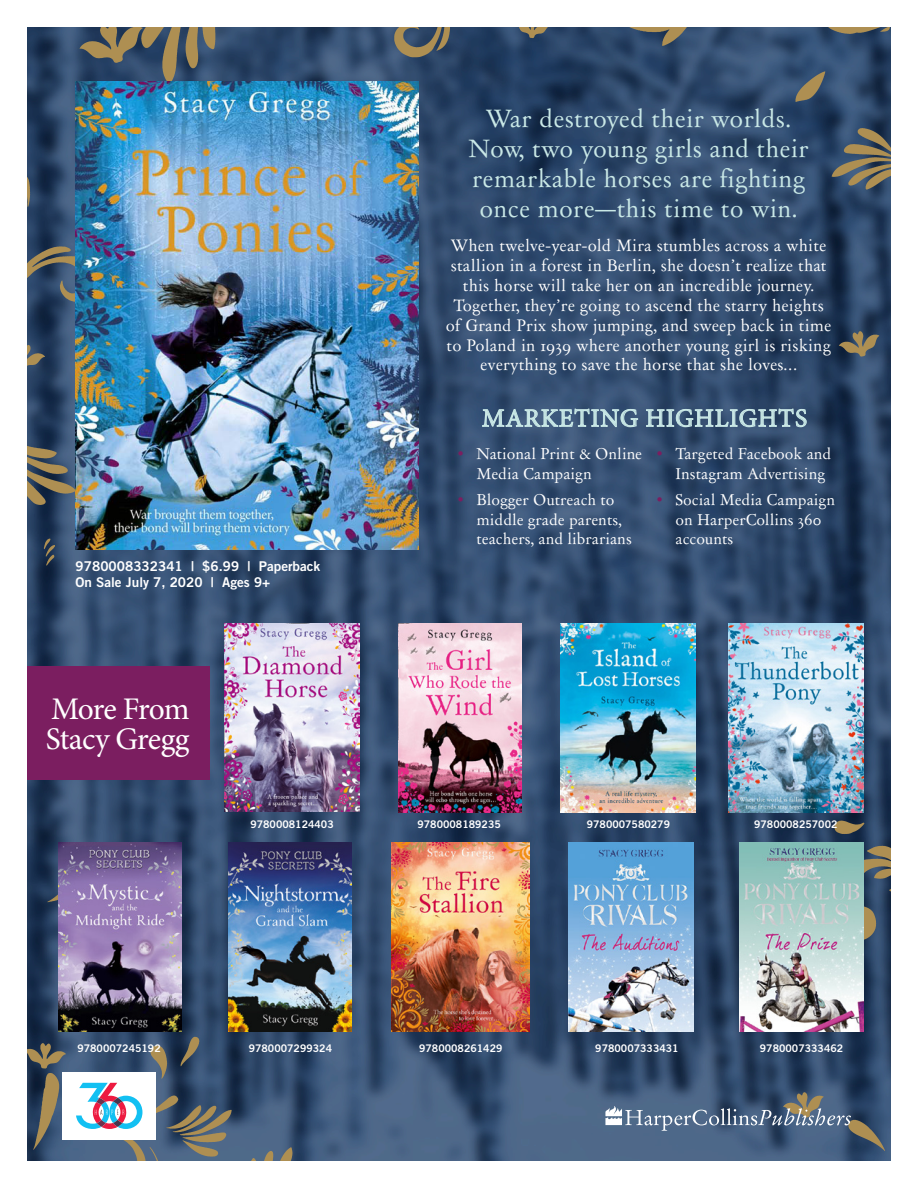
<style>
.page{position:relative;width:918px;height:1188px;background:#fff}
.page>*{position:absolute;margin:0;border:0;box-sizing:border-box;transform-origin:0 0}
.t1{font:31.5px/30px "Minion Pro";letter-spacing:-.03em;color:#fff}
.t2{font:25.5px "Minion Pro";letter-spacing:.035em;color:#c9e8e6}
.t3{font:24px/30px "Day Roman";letter-spacing:.01em;color:#c9e8e6;text-align:center}
.t4{font:15.9px/20px "Day Roman";letter-spacing:.01em;color:#fff;text-align:center}
.t5{font:15px/19.5px "Day Roman";color:#fff}
.t6{font:13.5px "Trade Gothic Bold Two";color:#fff}
.t7{font:10.5px "Trade Gothic Bold Two";color:#fff}
.s1{font-family:"Palatino";font-weight:700;color:#7b1e60}
</style>
<div class="page">
<img style="left:28px;top:28px;width:862px;height:1132px">
<svg style="left:605px;top:1106px;width:246px;height:25px;background:#697c94"></svg>
<div style="left:63px;top:1072px;width:93px;height:67px;background:#fff"></div>
<svg style="left:76px;top:1083px;width:66px;height:46px"></svg>
<img style="left:76px;top:81px;width:342px;height:468px">
<img style="left:398px;top:623px;width:124px;height:189px">
<img style="left:225px;top:623px;width:135px;height:189px">
<img style="left:58px;top:842px;width:124px;height:189px">
<img style="left:229px;top:842px;width:123px;height:189px">
<img style="left:392px;top:842px;width:138px;height:189px">
<img style="left:569px;top:842px;width:124px;height:189px">
<img style="left:740px;top:842px;width:124px;height:189px">
<img style="left:560px;top:623px;width:136px;height:189px">
<img style="left:728px;top:623px;width:136px;height:189px">
<svg style="left:482px;top:383px;width:156px;height:45px;background:#4b6685"></svg>
<svg style="left:646px;top:408px;width:161px;height:20px;background:#5a758d"></svg>
<div style="left:14px;top:666px;width:196px;height:114px;background:#7b1e60"></div>
<p class="t3" style="left:469px;top:104px;width:342px">War destroyed their worlds.<br>Now, two young girls and their remarkable horses are fighting once more—this time to win.</p>
<p class="t4" style="left:446px;top:235px;width:387px">When twelve-year-old Mira stumbles across a white stallion in a forest in Berlin, she doesn’t realize that this horse will take her on an incredible journey.<br>Together, they’re going to ascend the starry heights of Grand Prix show jumping, and sweep back in time to Poland in 1939 where another young girl is risking everything to save the horse that she loves…</p>
<p class="t6" style="left:76px;top:558px;width:246px">9780008332341 | $6.99 | Paperback</p>
<p class="t6" style="left:76px;top:574px;width:196px">On Sale July 7, 2020 | Ages 9+</p>
<p class="t1" style="left:46px;top:694px;width:145px">More From<br>Stacy Gregg</p>
<p class="t2" style="left:482px;top:401px;width:327px">MARKETING HIGHLIGHTS</p>
<p class="t5" style="left:476px;top:444px;width:167px;text-indent:-20px"><span class="s1">•</span> National Print &amp; Online<br>Media Campaign</p>
<p class="t5" style="left:476px;top:490px;width:157px;text-indent:-20px"><span class="s1">•</span> Blogger Outreach to middle grade parents, teachers, and librarians</p>
<p class="t5" style="left:675px;top:444px;width:157px;text-indent:-20px"><span class="s1">•</span> Targeted Facebook and<br>Instagram Advertising</p>
<p class="t5" style="left:675px;top:490px;width:161px;text-indent:-20px"><span class="s1">•</span> Social Media Campaign on HarperCollins 360 accounts</p>
<p class="t7" style="left:250px;top:818px;width:85px">9780008124403</p>
<p class="t7" style="left:417px;top:818px;width:85px">9780008189235</p>
<p class="t7" style="left:587px;top:818px;width:85px">9780007580279</p>
<p class="t7" style="left:754px;top:818px;width:85px">9780008257002</p>
<p class="t7" style="left:77px;top:1042px;width:85px">9780007245192</p>
<p class="t7" style="left:249px;top:1042px;width:85px">9780007299324</p>
<p class="t7" style="left:419px;top:1042px;width:85px">9780008261429</p>
<p class="t7" style="left:595px;top:1042px;width:85px">9780007333431</p>
<p class="t7" style="left:760px;top:1042px;width:85px">9780007333462</p>
</div>
